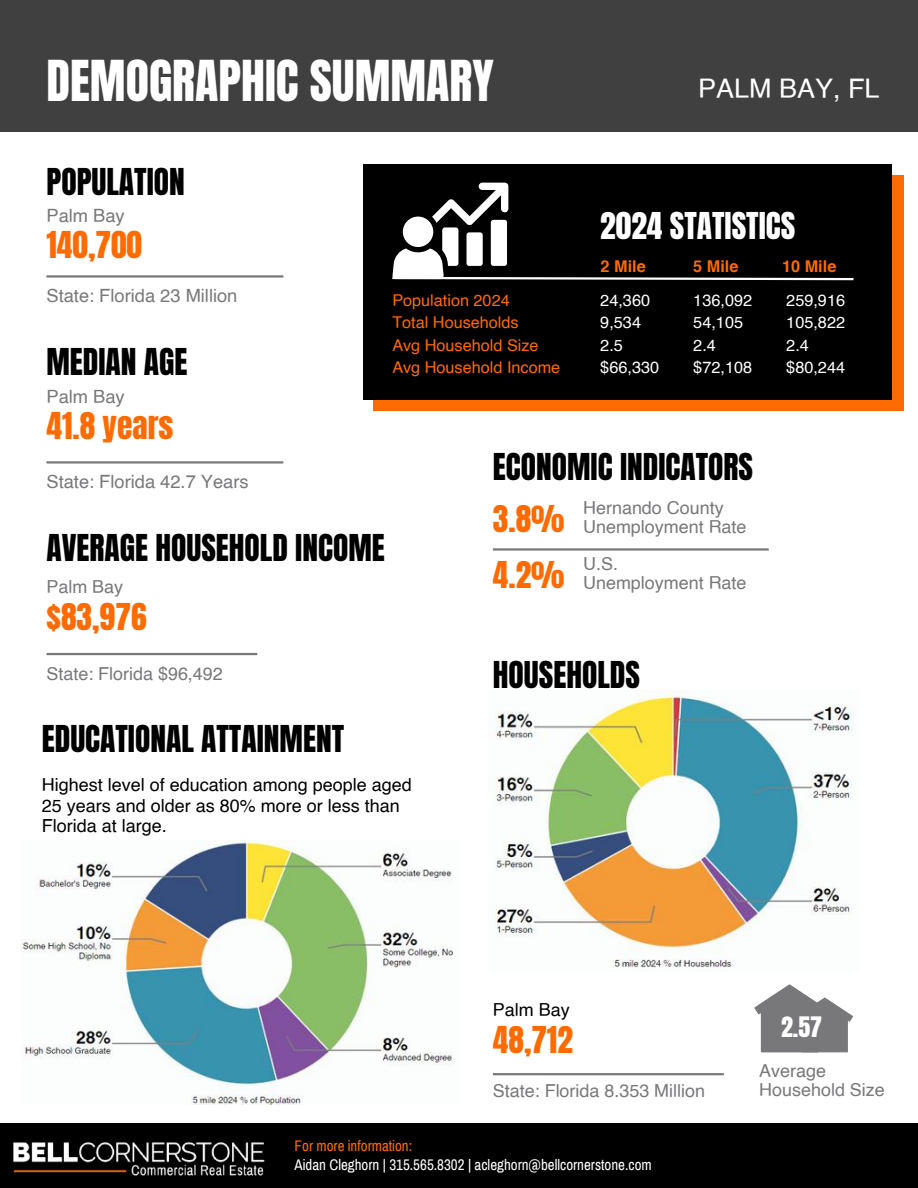
<style>
.page{position:relative;width:918px;height:1188px;background:#fff}
.page>*{position:absolute;margin:0;border:0;box-sizing:border-box;transform-origin:0 0}
.t1{font:48px "Anton";color:#fff}
.t2{font:31.5px "Anton";color:#000}
.t3{font:31.5px "Anton";color:#ff6b00}
.t4{font:31.5px "Anton";color:#fff}
.t5{font:27px "Helvetica";color:#fff}
.t6{font:24px "Anton";color:#fff}
.t7{font:18.3px "Helvetica";color:#78787b}
.t8{font:18px/19px "Helvetica";color:#78787b}
.t9{font:18px/20.2px "Helvetica";color:#000}
.t10{font:16.35px/22.2px "Helvetica";color:#fff}
.t11{font:16.2px/22.2px "Helvetica";color:#ff6b00}
.t12{font:700 16.2px "Helvetica";color:#ff6b00}
.t13{font:15px "Archivo Narrow";color:#fff}
.t14{font:15px "Archivo Narrow";color:#ff6b00}
</style>
<div class="page">
<div style="left:0;top:1123px;width:918px;height:65px;background:#000"></div>
<div style="left:373px;top:175px;width:530px;height:235px;background:#ff6b00"></div>
<div style="left:363px;top:165px;width:528px;height:235px;background:#000"></div>
<img style="left:13px;top:1142px;width:252px;height:34px">
<hr style="left:47px;top:461px;width:236px;height:3px;background:#78787b">
<img style="left:495px;top:691px;width:359px;height:277px">
<svg style="left:754px;top:984px;width:99px;height:68px"></svg>
<hr style="left:493px;top:1073px;width:231px;height:2px;background:#78787b">
<div style="left:0;top:0;width:918px;height:131px;background:#404040"></div>
<hr style="left:493px;top:548px;width:276px;height:3px;background:#78787b">
<hr style="left:47px;top:653px;width:210px;height:2px;background:#78787b">
<hr style="left:47px;top:275px;width:236px;height:3px;background:#78787b">
<img style="left:21px;top:841px;width:432px;height:263px">
<svg style="left:392px;top:183px;width:462px;height:98px"></svg>
<div style="left:403px;top:217px;width:30px;height:30px;background:#fff;border-radius:50%"></div>
<h1 class="t1" style="left:47px;top:46px;width:449px">DEMOGRAPHIC SUMMARY</h1>
<h2 class="t2" style="left:47px;top:160px;width:140px">POPULATION</h2>
<p class="t7" style="left:47px;top:208px;width:80px">Palm Bay</p>
<h2 class="t3" style="left:47px;top:222px;width:97px">140,700</h2>
<p class="t7" style="left:47px;top:288px;width:192px">State: Florida 23 Million</p>
<h2 class="t2" style="left:47px;top:339px;width:142px">MEDIAN AGE</h2>
<p class="t11" style="left:392px;top:291px;width:169px">Population 2024<br>Total Households<br>Avg Household Size<br>Avg Household Income</p>
<h3 class="t5" style="left:698px;top:77px;width:183px">PALM BAY, FL</h3>
<h2 class="t4" style="left:600px;top:203px;width:197px">2024 STATISTICS</h2>
<p class="t12" style="left:601px;top:259px;width:47px">2 Mile</p>
<p class="t10" style="left:600px;top:291px;width:60px">24,360<br>9,534<br>2.5 $66,330</p>
<p class="t12" style="left:693px;top:259px;width:47px">5 Mile</p>
<p class="t10" style="left:693px;top:291px;width:60px">136,092<br>54,105<br>2.4 $72,108</p>
<p class="t12" style="left:782px;top:259px;width:56px">10 Mile</p>
<p class="t10" style="left:786px;top:290px;width:60px">259,916<br>105,822<br>2.4 $80,244</p>
<p class="t7" style="left:47px;top:389px;width:80px">Palm Bay</p>
<h2 class="t3" style="left:47px;top:403px;width:129px">41.8 years</h2>
<p class="t7" style="left:47px;top:474px;width:204px">State: Florida 42.7 Years</p>
<h2 class="t2" style="left:47px;top:525px;width:340px">AVERAGE HOUSEHOLD INCOME</h2>
<p class="t8" style="left:47px;top:578px;width:78px">Palm Bay</p>
<h2 class="t3" style="left:47px;top:594px;width:102px">$83,976</h2>
<p class="t8" style="left:47px;top:665px;width:178px">State: Florida $96,492</p>
<h2 class="t2" style="left:42px;top:716px;width:304px">EDUCATIONAL ATTAINMENT</h2>
<p class="t9" style="left:42px;top:776px;width:372px">Highest level of education among people aged<br>25 years and older as 80% more or less than<br>Florida at large.</p>
<h2 class="t2" style="left:493px;top:444px;width:262px">ECONOMIC INDICATORS</h2>
<h2 class="t3" style="left:493px;top:496px;width:73px">3.8%</h2>
<p class="t8" style="left:583px;top:499px;width:165px">Hernando County<br>Unemployment Rate</p>
<h2 class="t3" style="left:493px;top:552px;width:73px">4.2%</h2>
<p class="t8" style="left:583px;top:555px;width:165px">U.S.<br>Unemployment Rate</p>
<h2 class="t2" style="left:493px;top:652px;width:148px">HOUSEHOLDS</h2>
<p class="t9" style="left:493px;top:1001px;width:78px">Palm Bay</p>
<h2 class="t3" style="left:493px;top:1017px;width:82px">48,712</h2>
<p class="t8" style="left:493px;top:1083px;width:214px">State: Florida 8.353 Million</p>
<h3 class="t6" style="left:781px;top:1010px;width:43px">2.57</h3>
<p class="t8" style="left:759px;top:1062px;width:127px">Average<br>Household Size</p>
<p class="t14" style="left:295px;top:1138px;width:119px">For more information:</p>
<p class="t13" style="left:295px;top:1157px;width:359px">Aidan Cleghorn | 315.565.8302 | acleghorn@bellcornerstone.com</p>
</div>
